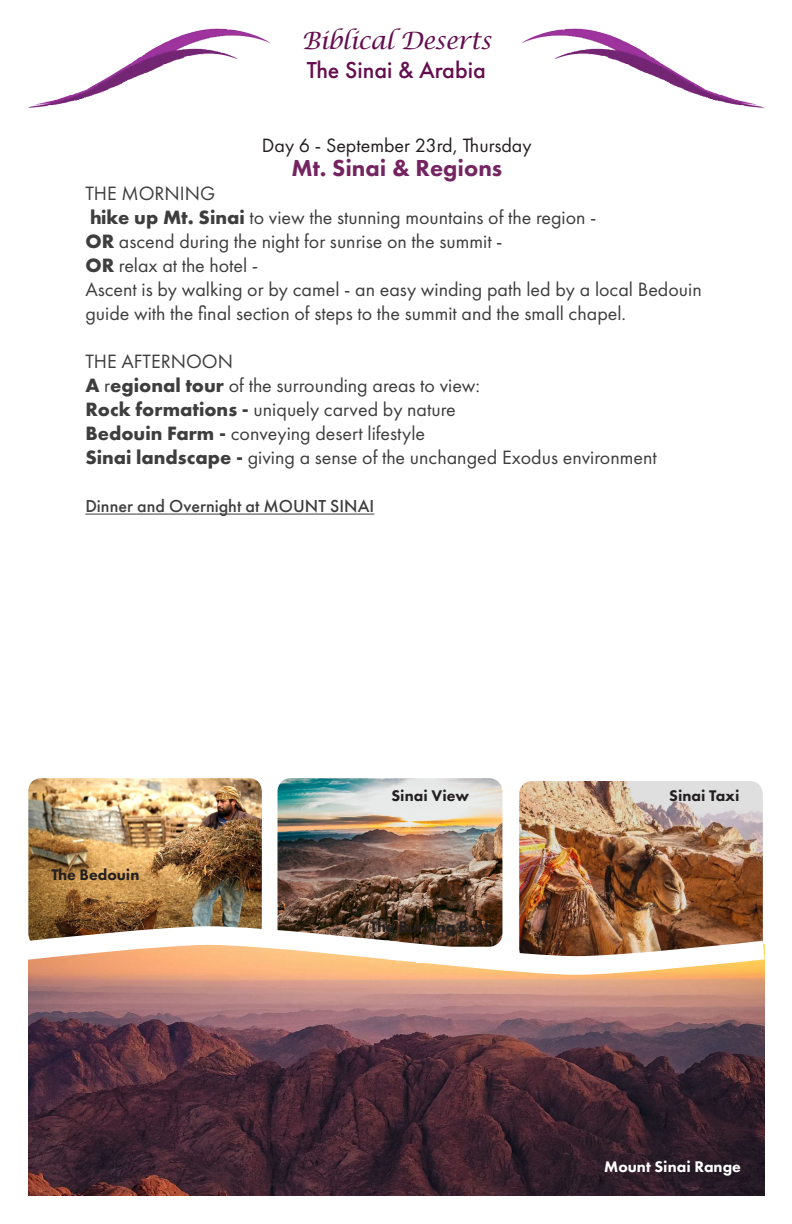
<style>
.page{position:relative;width:792px;height:1224px;background:#fff}
.page>*{position:absolute;margin:0;border:0;box-sizing:border-box;transform-origin:0 0}
.t1{font:800 24px "Futura PT";color:#742561}
.dinner_and_overnight{font:italic 24px "Lucida Calligraphy";letter-spacing:-.03em;color:#640d4f}
.dinner_and_overnight-2{font:500 24px "Futura PT";color:#640d4f}
.t2{font:20px/24px "Futura PT";color:#3e3e3f}
.t3{font:20px "Futura PT";color:#231f20}
.t4{font:500 18px "Futura PT";color:#3e3e3f}
.t5{font:800 16px "Futura PT";color:#231f20}
.t6{font:800 16px "Futura PT";color:#fff}
.s1{font-weight:700}
</style>
<div class="page">
<img style="left:28px;top:778px;width:234px;height:139px">
<img style="left:28px;top:984px;width:737px;height:212px">
<img style="left:519px;top:781px;width:244px;height:136px">
<img style="left:278px;top:778px;width:224px;height:139px">
<img style="left:28px;top:917px;width:737px;height:67px">
<img style="left:29px;top:28px;width:242px;height:80px">
<img style="left:522px;top:28px;width:242px;height:80px">
<hr style="left:85px;top:514px;width:289px;height:1px;background:#3e3e3f">
<p class="dinner_and_overnight" style="left:301px;top:26px;width:191px">Biblical Deserts</p>
<p class="dinner_and_overnight-2" style="left:307px;top:55px;width:180px">The Sinai &amp; Arabia</p>
<p class="t3" style="left:262px;top:134px;width:271px">Day 6 - September 23rd, Thursday</p>
<p class="t1" style="left:291px;top:153px;width:212px">Mt. Sinai &amp; Regions</p>
<p class="t2" style="left:85px;top:182px;width:131px">THE MORNING</p>
<p class="t2" style="left:90px;top:206px;width:508px"><span class="s1">hike up Mt. Sinai</span> to view the stunning mountains of the region -</p>
<p class="t2" style="left:85px;top:230px;width:419px"><span class="s1">OR</span> ascend during the night for sunrise on the summit -</p>
<p class="t2" style="left:85px;top:254px;width:174px"><span class="s1">OR</span> relax at the hotel -</p>
<p class="t2" style="left:85px;top:278px;width:618px">Ascent is by walking or by camel - an easy winding path led by a local Bedouin guide with the final section of steps to the summit and the small chapel.</p>
<p class="t2" style="left:85px;top:350px;width:149px">THE AFTERNOON</p>
<p class="t2" style="left:85px;top:374px;width:396px"><span class="s1">A</span> r<span class="s1">egional tour</span> of the surrounding areas to view:</p>
<p class="t2" style="left:85px;top:398px;width:372px"><span class="s1">Rock formations -</span> uniquely carved by nature</p>
<p class="t2" style="left:85px;top:422px;width:341px"><span class="s1">Bedouin Farm -</span> conveying desert lifestyle</p>
<p class="t2" style="left:85px;top:446px;width:573px"><span class="s1">Sinai landscape -</span> giving a sense of the unchanged Exodus environment</p>
<p class="t4" style="left:85px;top:495px;width:290px">Dinner and Overnight at MOUNT SINAI</p>
<p class="t5" style="left:51px;top:865px;width:90px">The Bedouin</p>
<p class="t5" style="left:392px;top:785px;width:79px">Sinai View</p>
<p class="t5" style="left:370px;top:916px;width:125px">The Burning Bush</p>
<p class="t5" style="left:669px;top:785px;width:72px">Sinai Taxi</p>
<p class="t6" style="left:604px;top:1157px;width:138px">Mount Sinai Range</p>
</div>
